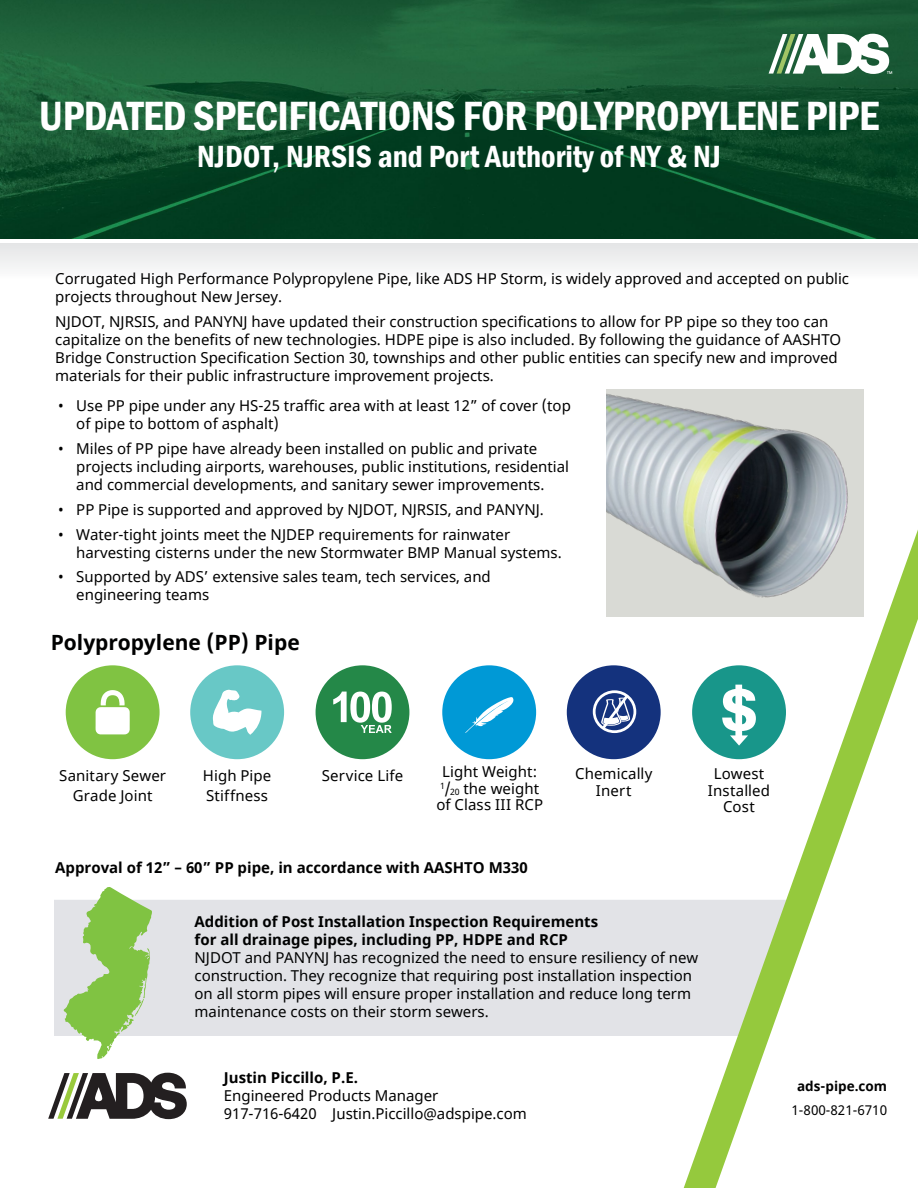
<style>
.page{position:relative;width:918px;height:1188px;background:#fff}
.page>*{position:absolute;margin:0;border:0;box-sizing:border-box;transform-origin:0 0}
.t1{font:600 condensed 42px "Franklin Gothic";letter-spacing:-.01em;color:#fff}
.t2{font:600 condensed 31.5px "Franklin Gothic";color:#fff}
.t3{font:700 21px "Noto Sans";color:#000101}
.t4{font:15px/18px "Noto Sans";color:#000}
.t5{font:15px/18px "Noto Sans";color:#000101}
.t6{font:700 15px/18px "Noto Sans";color:#000101}
.t7{font:13.5px "Noto Sans";color:#000101}
.t8{font:700 13.5px "Noto Sans";color:#000101}
</style>
<div class="page">
<div style="left:54px;top:900px;width:581px;height:136px;background:#e2e3e7"></div>
<svg style="left:0;top:238px;width:918px;height:1px"></svg>
<div style="left:0;top:243px;width:918px;height:152px;background:linear-gradient(to bottom,#f3f4f4,#fff)"></div>
<img style="left:0;top:0;width:918px;height:238px">
<img style="left:606px;top:389px;width:29px;height:227px">
<svg style="left:635px;top:374px;width:283px;height:814px"></svg>
<svg style="left:48px;top:1073px;width:139px;height:46px"></svg>
<svg style="left:769px;top:34px;width:123px;height:40px"></svg>
<div style="left:316px;top:665px;width:93px;height:94px;background:#248848;border-radius:50%"></div>
<svg style="left:333px;top:692px;width:59px;height:41px"></svg>
<div style="left:190px;top:665px;width:94px;height:94px;background:#68c8c6;border-radius:50%"></div>
<svg style="left:213px;top:690px;width:48px;height:45px"></svg>
<div style="left:66px;top:665px;width:94px;height:94px;background:#80c342;border-radius:50%"></div>
<svg style="left:96px;top:690px;width:34px;height:44px"></svg>
<div style="left:692px;top:665px;width:94px;height:94px;background:#18968a;border-radius:50%"></div>
<div style="left:567px;top:665px;width:94px;height:94px;background:#14327d;border-radius:50%"></div>
<div style="left:442px;top:665px;width:94px;height:94px;background:#0099d6;border-radius:50%"></div>
<svg style="left:722px;top:685px;width:34px;height:61px"></svg>
<svg style="left:465px;top:697px;width:49px;height:36px"></svg>
<div style="left:593px;top:690px;width:43px;height:43px;border:3px solid #fff;border-radius:50%"></div>
<svg style="left:599px;top:692px;width:32px;height:40px"></svg>
<svg style="left:64px;top:887px;width:88px;height:172px"></svg>
<h1 class="t1" style="left:39px;top:88px;width:842px">UPDATED SPECIFICATIONS FOR POLYPROPYLENE PIPE</h1>
<h2 class="t2" style="left:197px;top:136px;width:525px">NJDOT, NJRSIS and Port Authority of NY &amp; NJ</h2>
<p class="t4" style="left:55px;top:270px;width:795px">Corrugated High Performance Polypropylene Pipe, like ADS HP Storm, is widely approved and accepted on public projects throughout New Jersey.</p>
<p class="t4" style="left:55px;top:313px;width:788px">NJDOT, NJRSIS, and PANYNJ have updated their construction specifications to allow for PP pipe so they too can capitalize on the benefits of new technologies. HDPE pipe is also included. By following the guidance of AASHTO Bridge Construction Specification Section 30, townships and other public entities can specify new and improved materials for their public infrastructure improvement projects.</p>
<p class="t4" style="left:76px;top:398px;width:496px;text-indent:-18px">• Use PP pipe under any HS-25 traffic area with at least 12” of cover (top of pipe to bottom of asphalt)</p>
<p class="t4" style="left:76px;top:440px;width:494px;text-indent:-18px">• Miles of PP pipe have already been installed on public and private projects including airports, warehouses, public institutions, residential and commercial developments, and sanitary sewer improvements.</p>
<p class="t4" style="left:58px;top:501px;width:487px">• PP Pipe is supported and approved by NJDOT, NJRSIS, and PANYNJ.</p>
<p class="t4" style="left:76px;top:526px;width:487px;text-indent:-18px">• Water-tight joints meet the NJDEP requirements for rainwater harvesting cisterns under the new Stormwater BMP Manual systems.</p>
<p class="t4" style="left:76px;top:569px;width:416px;text-indent:-18px">• Supported by ADS’ extensive sales team, tech services, and engineering teams</p>
<h3 class="t3" style="left:51px;top:627px;width:251px">Polypropylene (PP) Pipe</h3>
<p class="t4" style="left:436px;top:764px;width:108px;line-height:16.5px;text-align:center">Light Weight:<br><sup>1</sup>/<sub>20</sub> the weight of Class III RCP</p>
<p class="t4" style="left:575px;top:766px;width:79px;line-height:16.5px;text-align:center">Chemically<br>Inert</p>
<p class="t4" style="left:59px;top:767px;width:109px;line-height:19.6px;text-align:center">Sanitary Sewer<br>Grade Joint</p>
<p class="t4" style="left:708px;top:766px;width:64px;line-height:16.5px;text-align:center">Lowest<br>Installed<br>Cost</p>
<p class="t4" style="left:203px;top:767px;width:70px">High Pipe</p>
<p class="t4" style="left:322px;top:767px;width:83px">Service Life</p>
<p class="t4" style="left:206px;top:787px;width:63px">Stiffness</p>
<p class="t6" style="left:55px;top:859px;width:474px">Approval of 12” – 60” PP pipe, in accordance with AASHTO M330</p>
<p class="t6" style="left:195px;top:913px;width:405px">Addition of Post Installation Inspection Requirements for all drainage pipes, including PP, HDPE and RCP</p>
<p class="t5" style="left:195px;top:949px;width:505px">NJDOT and PANYNJ has recognized the need to ensure resiliency of new construction. They recognize that requiring post installation inspection on all storm pipes will ensure proper installation and reduce long term maintenance costs on their storm sewers.</p>
<p class="t6" style="left:224px;top:1069px;width:136px">Justin Piccillo, P.E.</p>
<p class="t5" style="left:224px;top:1087px;width:305px">Engineered Products Manager<br>917-716-6420 Justin.Piccillo@adspipe.com</p>
<p class="t8" style="left:797px;top:1076px;width:91px">ads-pipe.com</p>
<p class="t7" style="left:792px;top:1101px;width:97px">1-800-821-6710</p>
</div>
